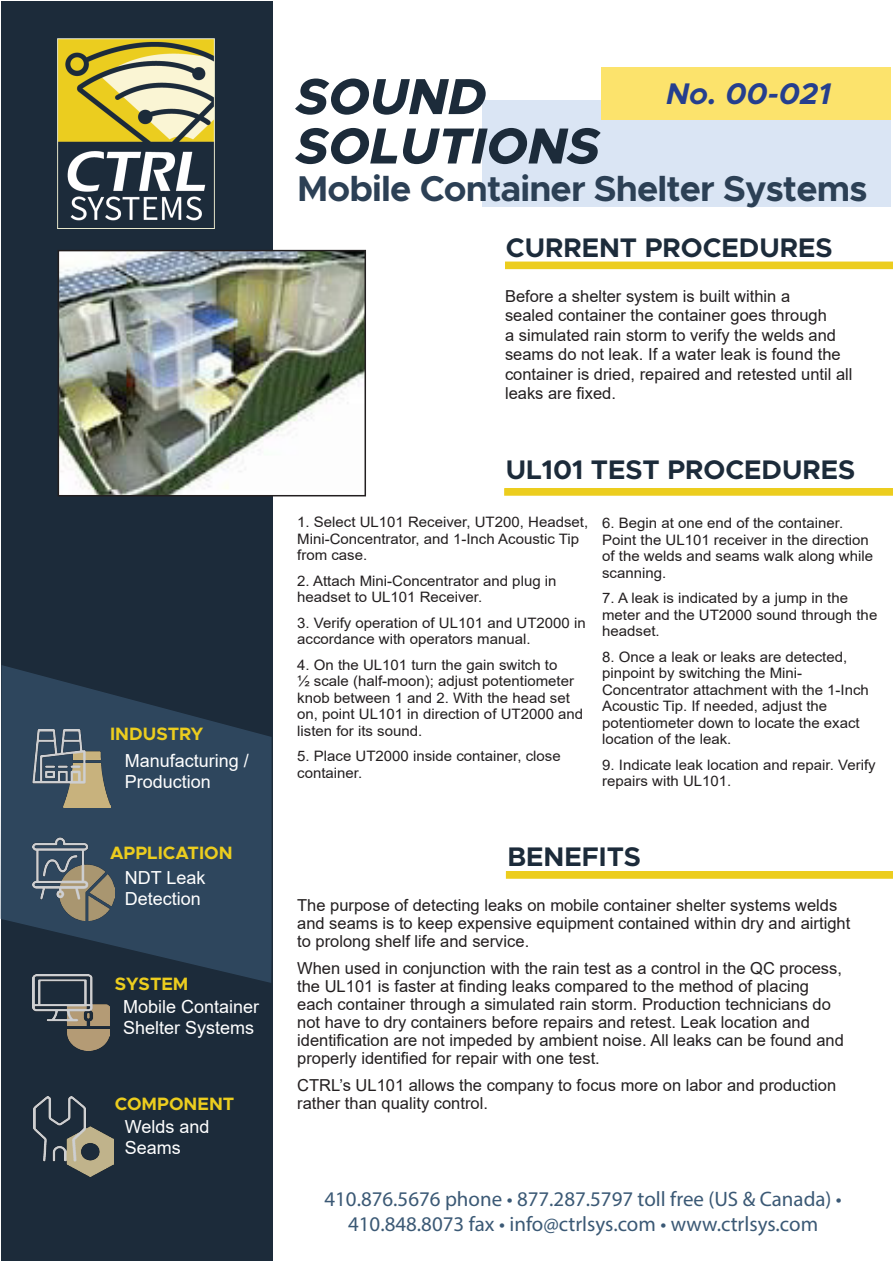
<style>
.page{position:relative;width:893px;height:1263px;background:#fff}
.page>*{position:absolute;margin:0;border:0;box-sizing:border-box;transform-origin:0 0}
.t1{font:italic 800 50.85px/49.3px "Metropolis";color:#1c2b3a}
.t2{font:700 36px "Metropolis";letter-spacing:-.025em;color:#2c4055}
.t3{font:italic 700 30px "Metropolis";color:#253f8e}
.t4{font:700 27px "Metropolis";color:#1c2b3a}
.t5{font:21px/25.2px "Myriad Pro";color:#3b5975;text-align:center}
.Paragraph_Style_3{font:18px/21px "Arial";color:#fff}
.Paragraph_Style_2{font:18px/21px "Arial";color:#fff}
.t6{font:700 18px "Metropolis";color:#eccd1e}
.Paragraph_Style_1{font:16.5px/18px "Arial";color:#231f20}
.t7{font:14.4px/16.5px "Arial";color:#231f20;scale:1.04 1}
</style>
<div class="page">
<div style="left:1px;top:2px;width:271px;height:1259px;background:#1c2b3a"></div>
<svg style="left:1px;top:665px;width:271px;height:318px;fill:#2e465d"></svg>
<div style="left:482px;top:100px;width:409px;height:107px;background:#dae5f4"></div>
<div style="left:601px;top:67px;width:290px;height:52px;background:#fce36c"></div>
<img style="left:58px;top:39px;width:156px;height:189px">
<img style="left:32px;top:729px;width:78px;height:78px">
<img style="left:33px;top:974px;width:76px;height:77px">
<img style="left:34px;top:1096px;width:80px;height:80px">
<img style="left:32px;top:838px;width:83px;height:82px">
<img style="left:61px;top:253px;width:302px;height:240px">
<div style="left:58px;top:250px;width:308px;height:246px;border:2px solid #231f20"></div>
<div style="left:506px;top:262px;width:387px;height:6px;background:#eccd1e"></div>
<div style="left:505px;top:262px;width:388px;height:7px;border:2px solid #eccd1e"></div>
<div style="left:505px;top:489px;width:387px;height:6px;background:#eccd1e"></div>
<div style="left:504px;top:488px;width:389px;height:8px;border:2px solid #eccd1e"></div>
<svg style="left:506px;top:871px;width:387px;height:8px;background:#ecce24"></svg>
<p class="t6" style="left:110px;top:723px;width:95px">INDUSTRY</p>
<p class="Paragraph_Style_2" style="left:125px;top:750px;width:126px">Manufacturing /<br>Production</p>
<p class="t6" style="left:110px;top:841px;width:124px">APPLICATION</p>
<p class="Paragraph_Style_2" style="left:125px;top:867px;width:82px">NDT Leak<br>Detection</p>
<p class="t6" style="left:115px;top:972px;width:75px">SYSTEM</p>
<p class="Paragraph_Style_3" style="left:123px;top:996px;width:137px">Mobile Container<br>Shelter Systems</p>
<p class="t6" style="left:115px;top:1092px;width:121px">COMPONENT</p>
<p class="Paragraph_Style_3" style="left:125px;top:1116px;width:86px">Welds and<br>Seams</p>
<p class="t1" style="left:296px;top:72px;width:305px">SOUND<br>SOLUTIONS</p>
<p class="t3" style="left:666px;top:74px;width:166px">No. 00-021</p>
<p class="t2" style="left:297px;top:166px;width:572px">Mobile Container Shelter Systems</p>
<p class="t4" style="left:506px;top:230px;width:328px">CURRENT PROCEDURES</p>
<p class="Paragraph_Style_1" style="left:505px;top:286px;width:349px;line-height:19.5px">Before a shelter system is built within a<br>sealed container the container goes through<br>a simulated rain storm to verify the welds and seams do not leak. If a water leak is found the container is dried, repaired and retested until all leaks are fixed.</p>
<p class="t4" style="left:506px;top:453px;width:351px">UL101 TEST PROCEDURES</p>
<p class="t7" style="left:297px;top:514px;width:281px">1. Select UL101 Receiver, UT200, Headset,<br>Mini-Concentrator, and 1-Inch Acoustic Tip from case.</p>
<p class="t7" style="left:297px;top:572px;width:251px">2. Attach Mini-Concentrator and plug in headset to UL101 Receiver.</p>
<p class="t7" style="left:297px;top:614px;width:279px">3. Verify operation of UL101 and UT2000 in accordance with operators manual.</p>
<p class="t7" style="left:297px;top:656px;width:276px">4. On the UL101 turn the gain switch to<br>½ scale (half-moon); adjust potentiometer knob between 1 and 2. With the head set on, point UL101 in direction of UT2000 and listen for its sound.</p>
<p class="t7" style="left:297px;top:748px;width:255px">5. Place UT2000 inside container, close container.</p>
<p class="t7" style="left:602px;top:515px;width:262px">6. Begin at one end of the container.<br>Point the UL101 receiver in the direction of the welds and seams walk along while scanning.</p>
<p class="t7" style="left:602px;top:590px;width:266px">7. A leak is indicated by a jump in the meter and the UT2000 sound through the headset.</p>
<p class="t7" style="left:602px;top:648px;width:258px">8. Once a leak or leaks are detected, pinpoint by switching the Mini-Concentrator attachment with the 1-Inch Acoustic Tip. If needed, adjust the potentiometer down to locate the exact location of the leak.</p>
<p class="t7" style="left:602px;top:756px;width:264px">9. Indicate leak location and repair. Verify repairs with UL101.</p>
<p class="t4" style="left:507px;top:839px;width:135px">BENEFITS</p>
<p class="Paragraph_Style_1" style="left:297px;top:896px;width:555px">The purpose of detecting leaks on mobile container shelter systems welds and seams is to keep expensive equipment contained within dry and airtight to prolong shelf life and service.</p>
<p class="Paragraph_Style_1" style="left:297px;top:959px;width:548px">When used in conjunction with the rain test as a control in the QC process, the UL101 is faster at finding leaks compared to the method of placing each container through a simulated rain storm. Production technicians do not have to dry containers before repairs and retest. Leak location and identification are not impeded by ambient noise. All leaks can be found and properly identified for repair with one test.</p>
<p class="Paragraph_Style_1" style="left:297px;top:1076px;width:540px">CTRL’s UL101 allows the company to focus more on labor and production rather than quality control.</p>
<p class="t5" style="left:324px;top:1186px;width:519px">410.876.5676 phone • 877.287.5797 toll free (US &amp; Canada) •<br>410.848.8073 fax • info@ctrlsys.com • www.ctrlsys.com</p>
</div>
